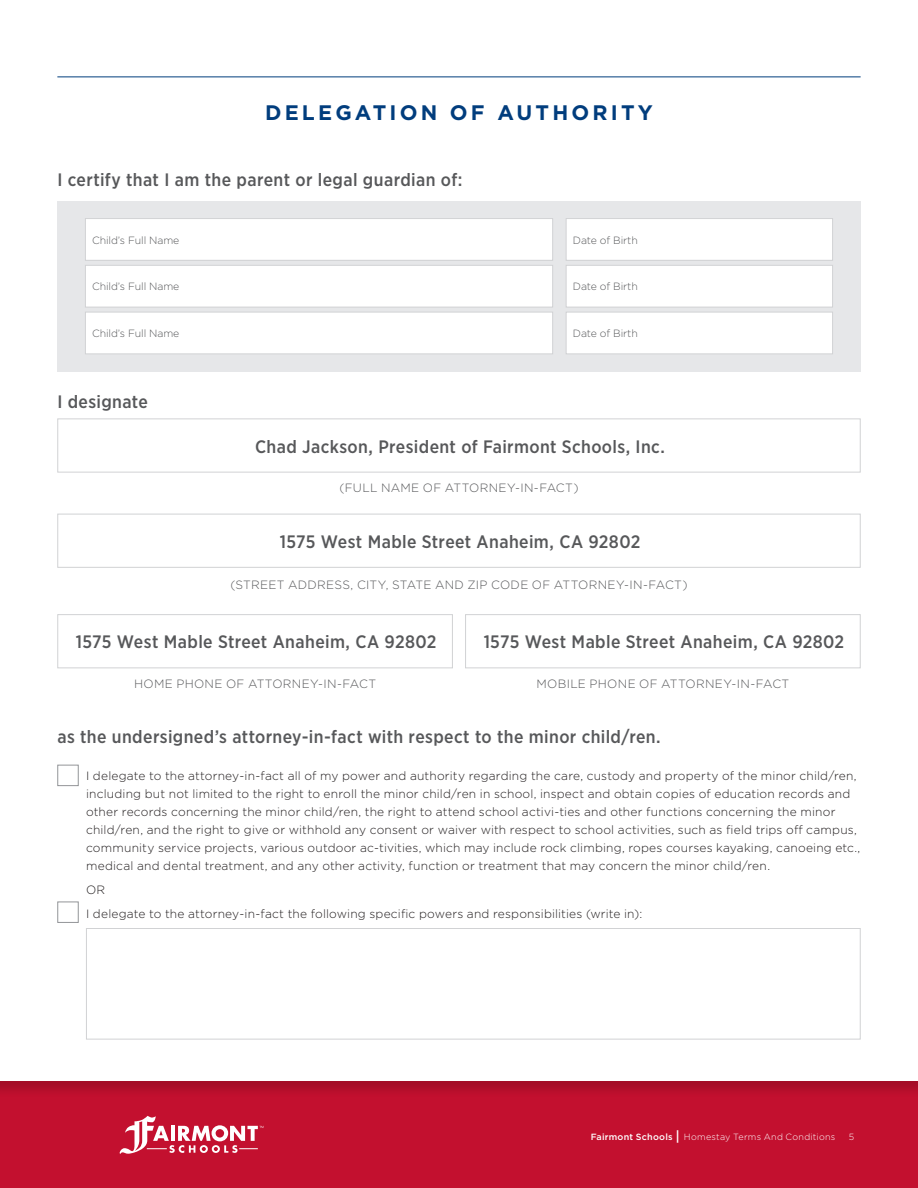
<style>
.page{position:relative;width:918px;height:1188px;background:#fff}
.page>*{position:absolute;margin:0;border:0;box-sizing:border-box;transform-origin:0 0}
.t1{font:700 21px "Gotham";letter-spacing:.15em;color:#013d7d}
.Subhead{font:500 18px "Gotham Narrow";letter-spacing:.02em;color:#57585a}
.Body_Copy{font:300 12px/18px "Gotham";letter-spacing:.015em;color:#231f20}
.Body_Copy-2{font:300 12px "Gotham";letter-spacing:.025em;color:#57585a}
.Row_Copy{font:300 10.5px "Gotham";letter-spacing:-.01em;color:#57585a}
.t2{font:300 9px "Gotham";letter-spacing:.025em;color:#fff}
.s1{font-weight:500}
.s2{font-weight:500;font-size:13.5px}
</style>
<div class="page">
<div style="left:0;top:1079px;width:918px;height:109px;background:#231f20;opacity:.2"></div>
<svg style="left:120px;top:1116px;width:143px;height:38px"></svg>
<hr style="left:57px;top:77px;width:804px;height:1px;background:#013d7d">
<div style="left:57px;top:201px;width:804px;height:170px;background:#e6e7e9"></div>
<div style="left:57px;top:418px;width:804px;height:54px;border:1px solid #d1d2d4"></div>
<div style="left:57px;top:514px;width:804px;height:54px;border:1px solid #d1d2d4"></div>
<div style="left:57px;top:614px;width:396px;height:54px;border:1px solid #d1d2d4"></div>
<div style="left:465px;top:614px;width:396px;height:54px;border:1px solid #d1d2d4"></div>
<div style="left:85px;top:219px;width:468px;height:41px;background:#fff"></div>
<div style="left:85px;top:218px;width:468px;height:43px;border:1px solid #d1d2d4"></div>
<div style="left:86px;top:928px;width:775px;height:112px;background:#fff;border:1px solid #d1d2d4"></div>
<div style="left:57px;top:765px;width:22px;height:21px;background:#fff;border:1px solid #939598"></div>
<div style="left:57px;top:902px;width:22px;height:21px;background:#fff;border:1px solid #939598"></div>
<div style="left:566px;top:219px;width:267px;height:41px;background:#fff"></div>
<div style="left:566px;top:218px;width:267px;height:43px;border:1px solid #d1d2d4"></div>
<div style="left:85px;top:265px;width:468px;height:42px;background:#fff"></div>
<div style="left:85px;top:265px;width:468px;height:42px;border:1px solid #d1d2d4"></div>
<div style="left:85px;top:312px;width:468px;height:42px;background:#fff"></div>
<div style="left:85px;top:312px;width:468px;height:42px;border:1px solid #d1d2d4"></div>
<div style="left:566px;top:265px;width:267px;height:42px;background:#fff"></div>
<div style="left:566px;top:265px;width:267px;height:42px;border:1px solid #d1d2d4"></div>
<div style="left:566px;top:312px;width:267px;height:42px;background:#fff"></div>
<div style="left:566px;top:312px;width:267px;height:42px;border:1px solid #d1d2d4"></div>
<p class="t1" style="left:265px;top:98px;width:389px">DELEGATION OF AUTHORITY</p>
<p class="Subhead" style="left:57px;top:168px;width:407px">I certify that I am the parent or legal guardian of:</p>
<p class="Row_Copy" style="left:92px;top:233px;width:89px">Child’s Full Name</p>
<p class="Row_Copy" style="left:573px;top:233px;width:66px">Date of Birth</p>
<p class="Row_Copy" style="left:92px;top:280px;width:89px">Child’s Full Name</p>
<p class="Row_Copy" style="left:92px;top:327px;width:89px">Child’s Full Name</p>
<p class="Row_Copy" style="left:573px;top:280px;width:66px">Date of Birth</p>
<p class="Row_Copy" style="left:573px;top:327px;width:66px">Date of Birth</p>
<p class="Subhead" style="left:57px;top:391px;width:92px">I designate</p>
<p class="Subhead" style="left:255px;top:435px;width:411px">Chad Jackson, President of Fairmont Schools, Inc.</p>
<p class="Body_Copy-2" style="left:339px;top:480px;width:241px">(FULL NAME OF ATTORNEY-IN-FACT)</p>
<p class="Subhead" style="left:280px;top:530px;width:362px">1575 West Mable Street Anaheim, CA 92802</p>
<p class="Body_Copy-2" style="left:230px;top:577px;width:459px">(STREET ADDRESS, CITY, STATE AND ZIP CODE OF ATTORNEY-IN-FACT)</p>
<p class="Subhead" style="left:76px;top:631px;width:362px">1575 West Mable Street Anaheim, CA 92802</p>
<p class="Subhead" style="left:484px;top:631px;width:362px">1575 West Mable Street Anaheim, CA 92802</p>
<p class="Body_Copy-2" style="left:134px;top:677px;width:244px">HOME PHONE OF ATTORNEY-IN-FACT</p>
<p class="Body_Copy-2" style="left:536px;top:677px;width:254px">MOBILE PHONE OF ATTORNEY-IN-FACT</p>
<p class="Subhead" style="left:57px;top:725px;width:605px">as the undersigned’s attorney-in-fact with respect to the minor child/ren.</p>
<p class="Body_Copy" style="left:86px;top:766px;width:776px">I delegate to the attorney-in-fact all of my power and authority regarding the care, custody and property of the minor child/ren, including but not limited to the right to enroll the minor child/ren in school, inspect and obtain copies of education records and other records concerning the minor child/ren, the right to attend school activi-ties and other functions concerning the minor child/ren, and the right to give or withhold any consent or waiver with respect to school activities, such as field trips off campus, community service projects, various outdoor ac-tivities, which may include rock climbing, ropes courses kayaking, canoeing etc., medical and dental treatment, and any other activity, function or treatment that may concern the minor child/ren.</p>
<p class="Body_Copy" style="left:86px;top:880px;width:21px">OR</p>
<p class="Body_Copy" style="left:86px;top:904px;width:558px">I delegate to the attorney-in-fact the following specific powers and responsibilities (write in):</p>
<p class="t2" style="left:591px;top:1131px;width:246px"><span class="s1">Fairmont Schools</span> <span class="s2">|</span> Homestay Terms And Conditions</p>
<p class="t2" style="left:849px;top:1131px;width:7px">5</p>
</div>
